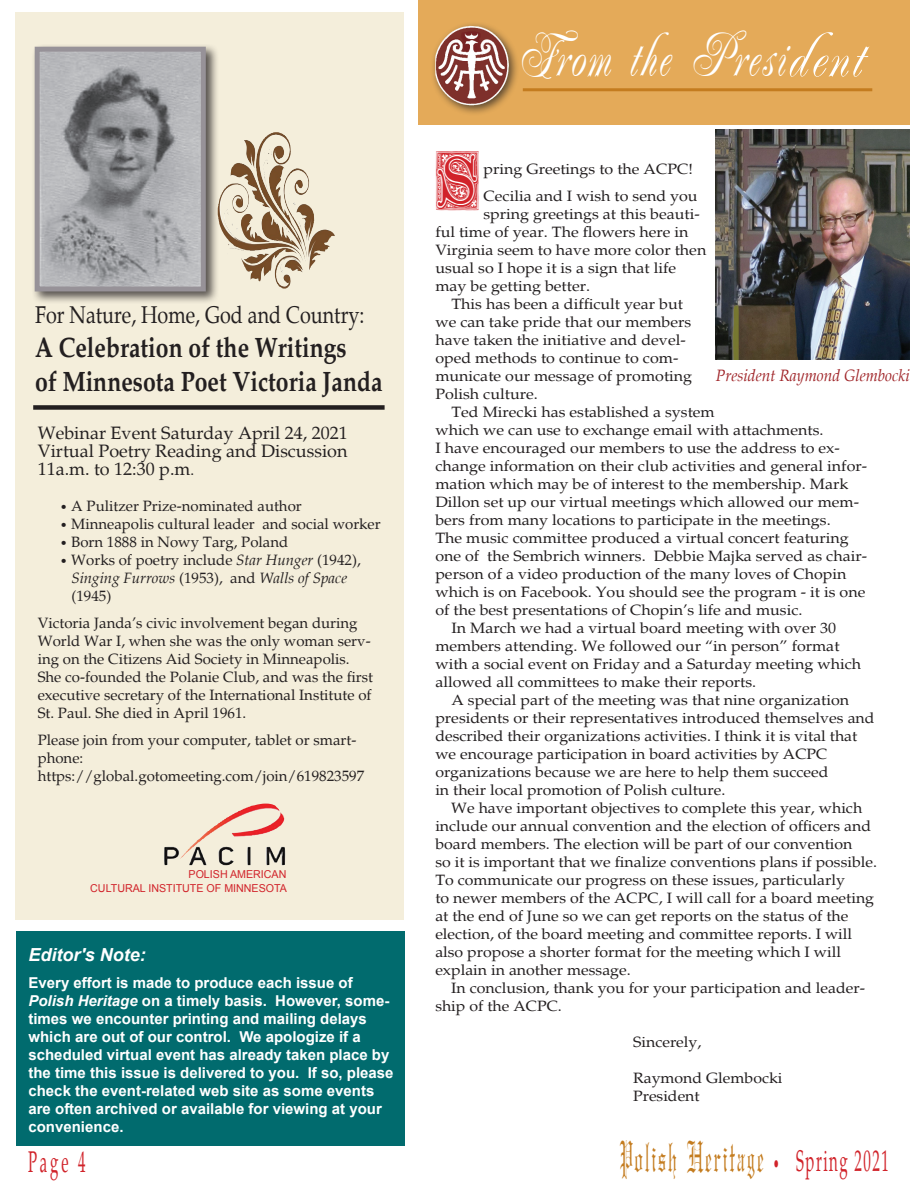
<style>
.page{position:relative;width:918px;height:1188px;background:#fff}
.page>*{position:absolute;margin:0;border:0;box-sizing:border-box;transform-origin:0 0}
.t1{font:62.1px "Renaissance";letter-spacing:.05em;color:#fff;scale:.75 1}
.t2{font:49.2px "Medieval Victoriana No.2";color:#d1232a;scale:.71 1}
.t3{font:40.8px "Gregorian FLF";letter-spacing:.1em;color:#c47c1f;scale:.5 1}
.t4{font:30px "Palatino";color:#d1232a;scale:.5 1}
.t5{font:700 28.35px/34px "Palatino";color:#231f20;scale:.81 1}
.t6{font:24.3px "Palatino";color:#231f20;scale:.81 1}
.t7{font:18px/18px "Palatino";color:#231f20;text-align:justify}
.t8{font:italic 700 18px "Arial";color:#fff}
.t9{font:italic 16.5px "Palatino";color:#a0262a;scale:.95 1}
.t10{font:15px/27px "Palatino";color:#231f20;scale:1.07 1}
.t11{font:15px/18px "Palatino";color:#231f20;scale:1.06 1}
.t12{font:15px/18px "Palatino";color:#231f20}
.t13{font:700 15px/18px "Arial";color:#fff}
.t14{font:10.95px/13px "Arial";color:#d1232a;text-align:right}
.s1{font-size:15px}
.s2{font-size:12px}
.s3{font-style:italic}
.s4{font-family:"Palatino";font-size:21px;color:#d1232a}
.s5{font-family:"Palatino";font-size:30px;color:#d1232a}
</style>
<div class="page">
<div style="left:418px;top:0;width:492px;height:124px;background:#e4aa59"></div>
<img style="left:716px;top:129px;width:194px;height:230px">
<div style="left:430px;top:21px;width:113px;height:140px;background:#231f20;opacity:.71"></div>
<img style="left:435px;top:26px;width:57px;height:79px">
<div style="left:15px;top:12px;width:389px;height:908px;background:#f4eedb"></div>
<div style="left:32px;top:44px;width:194px;height:267px;background:#231f20;opacity:.75"></div>
<img style="left:41px;top:53px;width:159px;height:232px">
<div style="left:35px;top:47px;width:171px;height:244px;border:5px solid #979298"></div>
<img style="left:256px;top:132px;width:49px;height:128px">
<div style="left:33px;top:405px;width:352px;height:5px;background:#231f20"></div>
<img style="left:181px;top:804px;width:99px;height:54px">
<div style="left:17px;top:931px;width:388px;height:215px;background:#016b6e"></div>
<hr style="left:523px;top:88px;width:349px;height:3px;background:#c47c1f">
<h1 class="t1" style="left:517px;top:23px;width:460px">From the President</h1>
<h3 class="t6" style="left:35px;top:300px;width:408px">For Nature, Home, God and Country:</h3>
<h3 class="t5" style="left:35px;top:331px;width:430px">A Celebration of the Writings<br>of Minnesota Poet Victoria Janda</h3>
<p class="t7" style="left:38px;top:425px;width:312px">Webinar Event Saturday April 24, 2021<br>Virtual Poetry Reading and Discussion 11a.m. to 12:30 p.m<span class="s1">.</span></p>
<p class="t12" style="left:60px;top:498px;width:243px"><span class="s2">•</span> A Pulitzer Prize-nominated author</p>
<p class="t12" style="left:60px;top:516px;width:322px"><span class="s2">•</span> Minneapolis cultural leader and social worker</p>
<p class="t12" style="left:60px;top:534px;width:230px"><span class="s2">•</span> Born 1888 in Nowy Targ, Poland</p>
<p class="t12" style="left:71px;top:552px;width:291px;text-indent:-11px"><span class="s2">•</span> Works of poetry include <span class="s3">Star Hunger</span> (1942),<br><span class="s3">Singing Furrows</span> (1953), and <span class="s3">Walls of Space </span>(1945)</p>
<p class="t12" style="left:38px;top:615px;width:337px">Victoria Janda’s civic involvement began during World War I, when she was the only woman serv&shy;ing on the Citizens Aid Society in Minneapolis.<br>She co-founded the Polanie Club, and was the first executive secretary of the International Institute of St. Paul. She died in April 1961.</p>
<p class="t12" style="left:38px;top:732px;width:328px">Please join from your computer, tablet or smart&shy;phone: https://global.gotomeeting.com/join/619823597</p>
<p class="t14" style="left:90px;top:868px;width:198px">POLISH AMERICAN<br>CULTURAL INSTITUTE OF MINNESOTA</p>
<p class="t8" style="left:28px;top:943px;width:119px">Editor's Note:</p>
<p class="t13" style="left:28px;top:975px;width:367px">Every effort is made to produce each issue of <span class="s3">Polish Heritage</span> on a timely basis. However, some&shy;times we encounter printing and mailing delays which are out of our control. We apologize if a scheduled virtual event has already taken place by the time this issue is delivered to you. If so, please check the event-related web site as some events are often archived or available for viewing at your convenience.</p>
<h2 class="t2" style="left:417px;top:164px;width:92px">sS</h2>
<p class="t10" style="left:483px;top:156px;width:202px">pring Greetings to the ACPC!<br>Cecilia and I wish to send you</p>
<p class="t10" style="left:483px;top:201px;width:204px">spring greetings at this beauti-</p>
<p class="t10" style="left:435px;top:219px;width:238px">ful time of year. The flowers here in</p>
<p class="t10" style="left:435px;top:237px;width:255px">Virginia seem to have more color then</p>
<p class="t10" style="left:435px;top:255px;width:226px">usual so I hope it is a sign that life</p>
<p class="t10" style="left:435px;top:273px;width:146px">may be getting better.</p>
<p class="t10" style="left:451px;top:291px;width:218px">This has been a difficult year but</p>
<p class="t10" style="left:435px;top:309px;width:241px">we can take pride that our members</p>
<p class="t10" style="left:435px;top:327px;width:235px">have taken the initiative and devel-</p>
<p class="t10" style="left:435px;top:345px;width:229px">oped methods to continue to com-</p>
<p class="t10" style="left:435px;top:363px;width:242px">municate our message of promoting</p>
<p class="t10" style="left:435px;top:381px;width:97px">Polish culture.</p>
<p class="t10" style="left:451px;top:399px;width:248px">Ted Mirecki has established a system</p>
<p class="t10" style="left:435px;top:417px;width:364px">which we can use to exchange email with attachments.</p>
<p class="t10" style="left:435px;top:435px;width:380px">I have encouraged our members to use the address to ex-</p>
<p class="t10" style="left:435px;top:453px;width:405px">change information on their club activities and general infor-</p>
<p class="t10" style="left:435px;top:471px;width:388px">mation which may be of interest to the membership. Mark</p>
<p class="t10" style="left:435px;top:489px;width:398px">Dillon set up our virtual meetings which allowed our mem-</p>
<p class="t10" style="left:435px;top:507px;width:371px">bers from many locations to participate in the meetings.</p>
<p class="t10" style="left:435px;top:525px;width:388px">The music committee produced a virtual concert featuring</p>
<p class="t10" style="left:435px;top:543px;width:405px">one of the Sembrich winners. Debbie Majka served as chair-</p>
<p class="t10" style="left:435px;top:561px;width:386px">person of a video production of the many loves of Chopin</p>
<p class="t10" style="left:435px;top:579px;width:403px">which is on Facebook. You should see the program - it is one</p>
<p class="t10" style="left:435px;top:597px;width:345px">of the best presentations of Chopin’s life and music.</p>
<p class="t10" style="left:451px;top:615px;width:361px">In March we had a virtual board meeting with over 30</p>
<p class="t10" style="left:435px;top:633px;width:379px">members attending. We followed our “in person” format</p>
<p class="t10" style="left:435px;top:651px;width:400px">with a social event on Friday and a Saturday meeting which</p>
<p class="t10" style="left:435px;top:669px;width:301px">allowed all committees to make their reports.</p>
<p class="t10" style="left:451px;top:687px;width:373px">A special part of the meeting was that nine organization</p>
<p class="t10" style="left:435px;top:705px;width:412px">presidents or their representatives introduced themselves and</p>
<p class="t11" style="left:435px;top:728px;width:400px">described their organizations activities. I think it is vital that</p>
<p class="t11" style="left:435px;top:746px;width:371px">we encourage participation in board activities by ACPC</p>
<p class="t11" style="left:435px;top:764px;width:372px">organizations because we are here to help them succeed</p>
<p class="t11" style="left:435px;top:782px;width:275px">in their local promotion of Polish culture.</p>
<p class="t11" style="left:451px;top:800px;width:389px">We have important objectives to complete this year, which</p>
<p class="t11" style="left:435px;top:818px;width:413px">include our annual convention and the election of officers and</p>
<p class="t11" style="left:435px;top:836px;width:395px">board members. The election will be part of our convention</p>
<p class="t11" style="left:435px;top:854px;width:418px">so it is important that we finalize conventions plans if possible.</p>
<p class="t11" style="left:435px;top:872px;width:388px">To communicate our progress on these issues, particularly</p>
<p class="t11" style="left:435px;top:890px;width:415px">to newer members of the ACPC, I will call for a board meeting</p>
<p class="t11" style="left:435px;top:908px;width:391px">at the end of June so we can get reports on the status of the</p>
<p class="t11" style="left:435px;top:926px;width:395px">election, of the board meeting and committee reports. I will</p>
<p class="t11" style="left:435px;top:944px;width:384px">also propose a shorter format for the meeting which I will</p>
<p class="t11" style="left:435px;top:962px;width:186px">explain in another message.</p>
<p class="t11" style="left:451px;top:980px;width:392px">In conclusion, thank you for your participation and leader-</p>
<p class="t11" style="left:435px;top:998px;width:121px">ship of the ACPC.</p>
<p class="t11" style="left:633px;top:1034px;width:66px">Sincerely,</p>
<p class="t11" style="left:633px;top:1070px;width:143px">Raymond Glembocki<br>President</p>
<p class="t9" style="left:716px;top:365px;width:206px">President Raymond Glembocki</p>
<h3 class="t4" style="left:28px;top:1144px;width:116px">Page 4</h3>
<h3 class="t3" style="left:620px;top:1134px;width:540px">Polish Heritage <span class="s4">•</span> <span class="s5">Spring 2021</span></h3>
</div>
